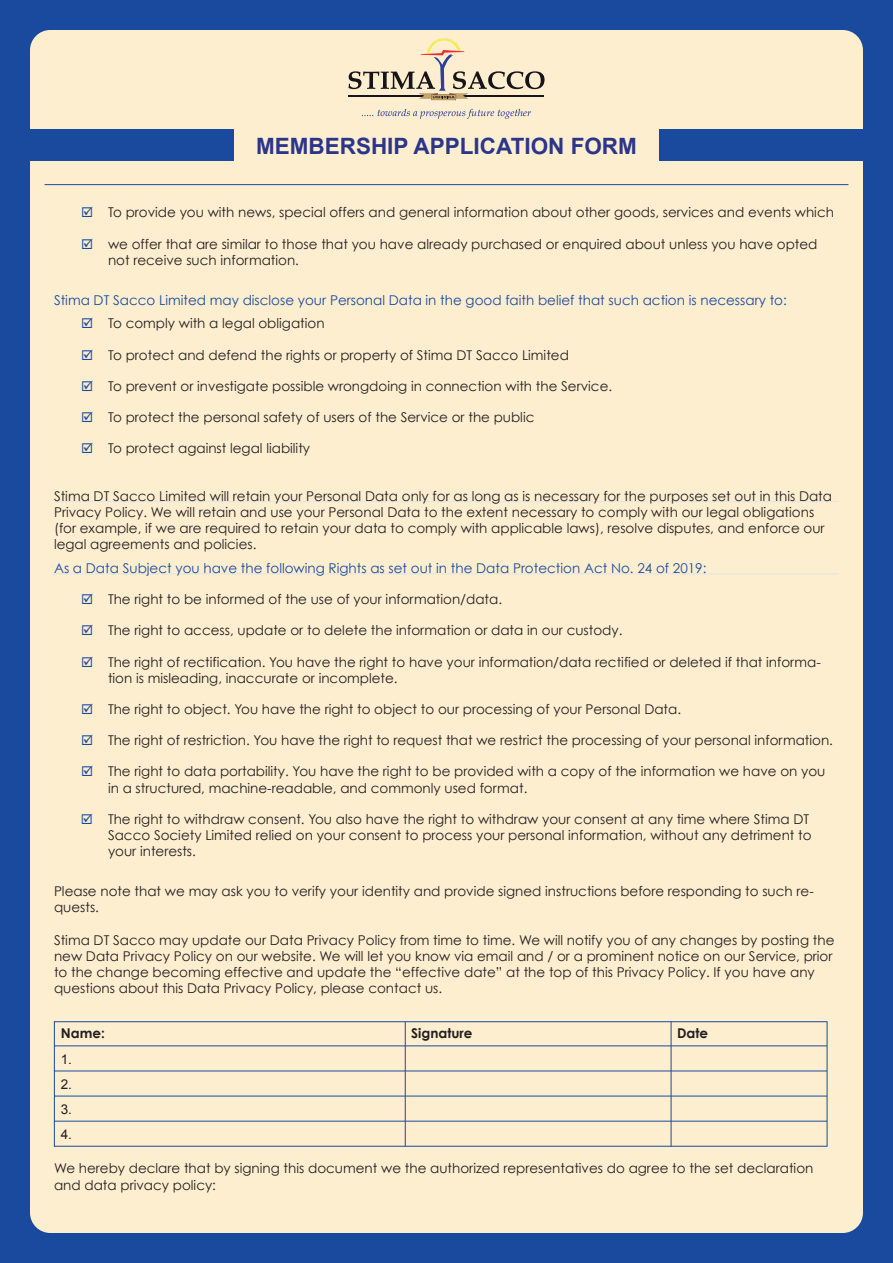
<style>
.page{position:relative;width:893px;height:1263px;background:#194a9d}
.page>*{position:absolute;margin:0;border:0;box-sizing:border-box;transform-origin:0 0}
.t1{font:700 22.5px "Arial";color:#2b368a}
.t2{font:13.5px/16.2px "Century Gothic";color:#231f20}
.t3{font:13.5px "Century Gothic";color:#194a9d}
.t4{font:700 13.5px "Century Gothic";color:#231f20}
.t5{font:13.5px/25px "Arial";color:#231f20;text-align:justify}
.s1{color:#194a9d}
</style>
<div class="page">
<div style="left:30px;top:30px;width:833px;height:1203px;background:#feeed0;border-radius:20px"></div>
<div style="left:29px;top:129px;width:204px;height:32px;background:#194a9d"></div>
<div style="left:660px;top:129px;width:203px;height:32px;background:#194a9d"></div>
<svg style="left:348px;top:37px;width:196px;height:63px"></svg>
<svg style="left:362px;top:109px;width:169px;height:10px"></svg>
<hr style="left:45px;top:184px;width:803px;height:1px;background:#194a9d">
<hr style="left:54px;top:501px;width:785px;height:1px;background:#e5e5e4">
<hr style="left:54px;top:573px;width:785px;height:1px;background:#e5e5e4">
<hr style="left:54px;top:1021px;width:351px;height:1px;background:#194a9d">
<hr style="left:405px;top:1021px;width:266px;height:1px;background:#194a9d">
<hr style="left:671px;top:1021px;width:156px;height:1px;background:#194a9d">
<hr style="left:54px;top:1045px;width:351px;height:1px;background:#194a9d">
<hr style="left:405px;top:1045px;width:266px;height:1px;background:#194a9d">
<hr style="left:671px;top:1045px;width:156px;height:1px;background:#194a9d">
<hr style="left:54px;top:1070px;width:351px;height:1px;background:#194a9d">
<hr style="left:405px;top:1070px;width:266px;height:1px;background:#194a9d">
<hr style="left:671px;top:1070px;width:156px;height:1px;background:#194a9d">
<hr style="left:54px;top:1096px;width:351px;height:1px;background:#194a9d">
<hr style="left:405px;top:1096px;width:266px;height:1px;background:#194a9d">
<hr style="left:671px;top:1096px;width:156px;height:1px;background:#194a9d">
<hr style="left:54px;top:1121px;width:351px;height:1px;background:#194a9d">
<hr style="left:405px;top:1121px;width:266px;height:1px;background:#194a9d">
<hr style="left:671px;top:1121px;width:156px;height:1px;background:#194a9d">
<hr style="left:54px;top:1146px;width:351px;height:1px;background:#194a9d">
<hr style="left:405px;top:1146px;width:266px;height:1px;background:#194a9d">
<hr style="left:671px;top:1146px;width:156px;height:1px;background:#194a9d">
<hr style="left:54px;top:1021px;width:1px;height:125px;background:#194a9d">
<hr style="left:405px;top:1021px;width:1px;height:125px;background:#194a9d">
<hr style="left:671px;top:1021px;width:1px;height:125px;background:#194a9d">
<hr style="left:827px;top:1021px;width:1px;height:125px;background:#194a9d">
<h1 class="t1" style="left:256px;top:131px;width:382px">MEMBERSHIP APPLICATION FORM</h1>
<p class="t2" style="left:81px;top:204px;width:754px"><span class="s1">☑</span> To provide you with news, special offers and general information about other goods, services and events which</p>
<p class="t2" style="left:108px;top:235px;width:711px;text-indent:-27px"><span class="s1">☑</span> we offer that are similar to those that you have already purchased or enquired about unless you have opted not receive such information.</p>
<p class="t3" style="left:54px;top:292px;width:734px">Stima DT Sacco Limited may disclose your Personal Data in the good faith belief that such action is necessary to:</p>
<p class="t2" style="left:81px;top:315px;width:245px"><span class="s1">☑</span> To comply with a legal obligation</p>
<p class="t2" style="left:81px;top:346px;width:489px"><span class="s1">☑</span> To protect and defend the rights or property of Stima DT Sacco Limited</p>
<p class="t2" style="left:81px;top:378px;width:533px"><span class="s1">☑</span> To prevent or investigate possible wrongdoing in connection with the Service.</p>
<p class="t2" style="left:81px;top:409px;width:455px"><span class="s1">☑</span> To protect the personal safety of users of the Service or the public</p>
<p class="t2" style="left:81px;top:440px;width:231px"><span class="s1">☑</span> To protect against legal liability</p>
<p class="t2" style="left:54px;top:487px;width:780px">Stima DT Sacco Limited will retain your Personal Data only for as long as is necessary for the purposes set out in this Data Privacy Policy. We will retain and use your Personal Data to the extent necessary to comply with our legal obligations (for example, if we are required to retain your data to comply with applicable laws), resolve disputes, and enforce our legal agreements and policies.</p>
<p class="t3" style="left:54px;top:560px;width:654px">As a Data Subject you have the following Rights as set out in the Data Protection Act No. 24 of 2019:</p>
<p class="t2" style="left:81px;top:591px;width:423px"><span class="s1">☑</span> The right to be informed of the use of your information/data.</p>
<p class="t2" style="left:81px;top:622px;width:543px"><span class="s1">☑</span> The right to access, update or to delete the information or data in our custody.</p>
<p class="t2" style="left:108px;top:653px;width:715px;text-indent:-27px"><span class="s1">☑</span> The right of rectification. You have the right to have your information/data rectified or deleted if that informa&shy;tion is misleading, inaccurate or incomplete.</p>
<p class="t2" style="left:81px;top:701px;width:602px"><span class="s1">☑</span> The right to object. You have the right to object to our processing of your Personal Data.</p>
<p class="t2" style="left:81px;top:732px;width:753px"><span class="s1">☑</span> The right of restriction. You have the right to request that we restrict the processing of your personal information.</p>
<p class="t2" style="left:108px;top:763px;width:719px;text-indent:-27px"><span class="s1">☑</span> The right to data portability. You have the right to be provided with a copy of the information we have on you in a structured, machine-readable, and commonly used format.</p>
<p class="t2" style="left:108px;top:811px;width:705px;text-indent:-27px"><span class="s1">☑</span> The right to withdraw consent. You also have the right to withdraw your consent at any time where Stima DT<br>Sacco Society Limited relied on your consent to process your personal information, without any detriment to your interests.</p>
<p class="t2" style="left:54px;top:883px;width:761px">Please note that we may ask you to verify your identity and provide signed instructions before responding to such re&shy;quests.</p>
<p class="t2" style="left:54px;top:931px;width:782px">Stima DT Sacco may update our Data Privacy Policy from time to time. We will notify you of any changes by posting the new Data Privacy Policy on our website. We will let you know via email and / or a prominent notice on our Service, prior to the change becoming effective and update the “effective date” at the top of this Privacy Policy. If you have any questions about this Data Privacy Policy, please contact us.</p>
<p class="t4" style="left:61px;top:1023px;width:46px">Name:</p>
<p class="t4" style="left:411px;top:1023px;width:63px">Signature</p>
<p class="t4" style="left:677px;top:1023px;width:33px">Date</p>
<p class="t5" style="left:61px;top:1047px;width:13px">1.<br>2.<br>3.<br>4.</p>
<p class="t2" style="left:54px;top:1160px;width:761px">We hereby declare that by signing this document we the authorized representatives do agree to the set declaration and data privacy policy:</p>
</div>
